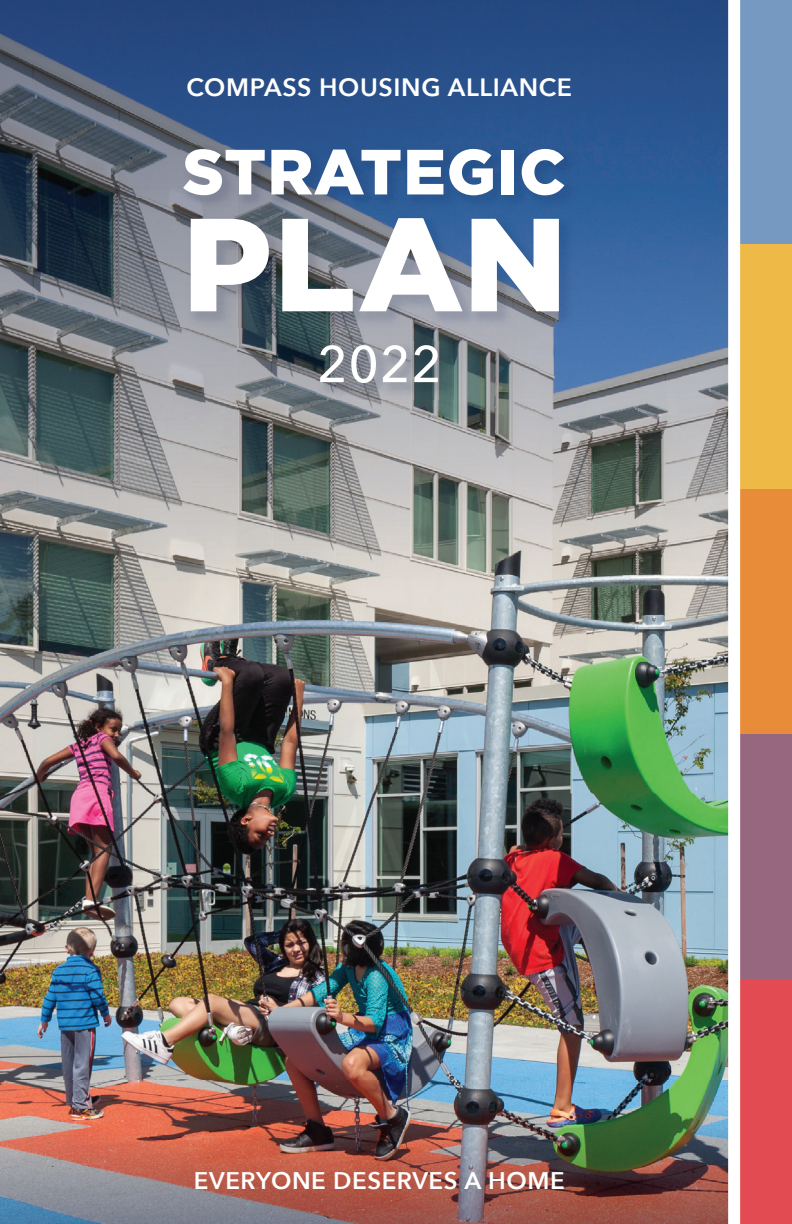
<style>
.page{position:relative;width:792px;height:1224px;background:#fff}
.page>*{position:absolute;margin:0;border:0;box-sizing:border-box;transform-origin:0 0}
.t1{font:900 132.2px "Gotham";color:#fff}
.t2{font:900 63.8px "Gotham";letter-spacing:.015em;color:#fff}
.t3{font:500 51px "Avenir Next";color:#fff}
.t4{font:600 25px "Avenir Next";letter-spacing:.025em;color:#fff}
.t5{font:600 24px "Avenir Next";letter-spacing:.025em;color:#fff}
</style>
<div class="page">
<img style="left:0;top:793px;width:728px;height:431px">
<img style="left:0;top:0;width:728px;height:198px">
<img style="left:0;top:198px;width:201px;height:595px">
<img style="left:539px;top:198px;width:189px;height:595px">
<img style="left:201px;top:327px;width:338px;height:466px">
<div style="left:740px;top:0;width:52px;height:244px;background:#7699c2"></div>
<div style="left:740px;top:244px;width:52px;height:245px;background:#eeb947"></div>
<div style="left:740px;top:489px;width:52px;height:246px;background:#e98c3a"></div>
<div style="left:740px;top:735px;width:52px;height:245px;background:#97677f"></div>
<img style="left:180px;top:145px;width:400px;height:182px">
<div style="left:740px;top:980px;width:52px;height:244px;background:#e34b53"></div>
<img style="left:317px;top:342px;width:137px;height:57px">
<p class="t4" style="left:186px;top:66px;width:387px">COMPASS HOUSING ALLIANCE</p>
<h2 class="t2" style="left:183px;top:128px;width:385px">STRATEGIC</h2>
<h1 class="t1" style="left:183px;top:173px;width:386px">PLAN</h1>
<h3 class="t3" style="left:317px;top:321px;width:126px">2022</h3>
<p class="t5" style="left:194px;top:1160px;width:372px">EVERYONE DESERVES A HOME</p>
</div>
